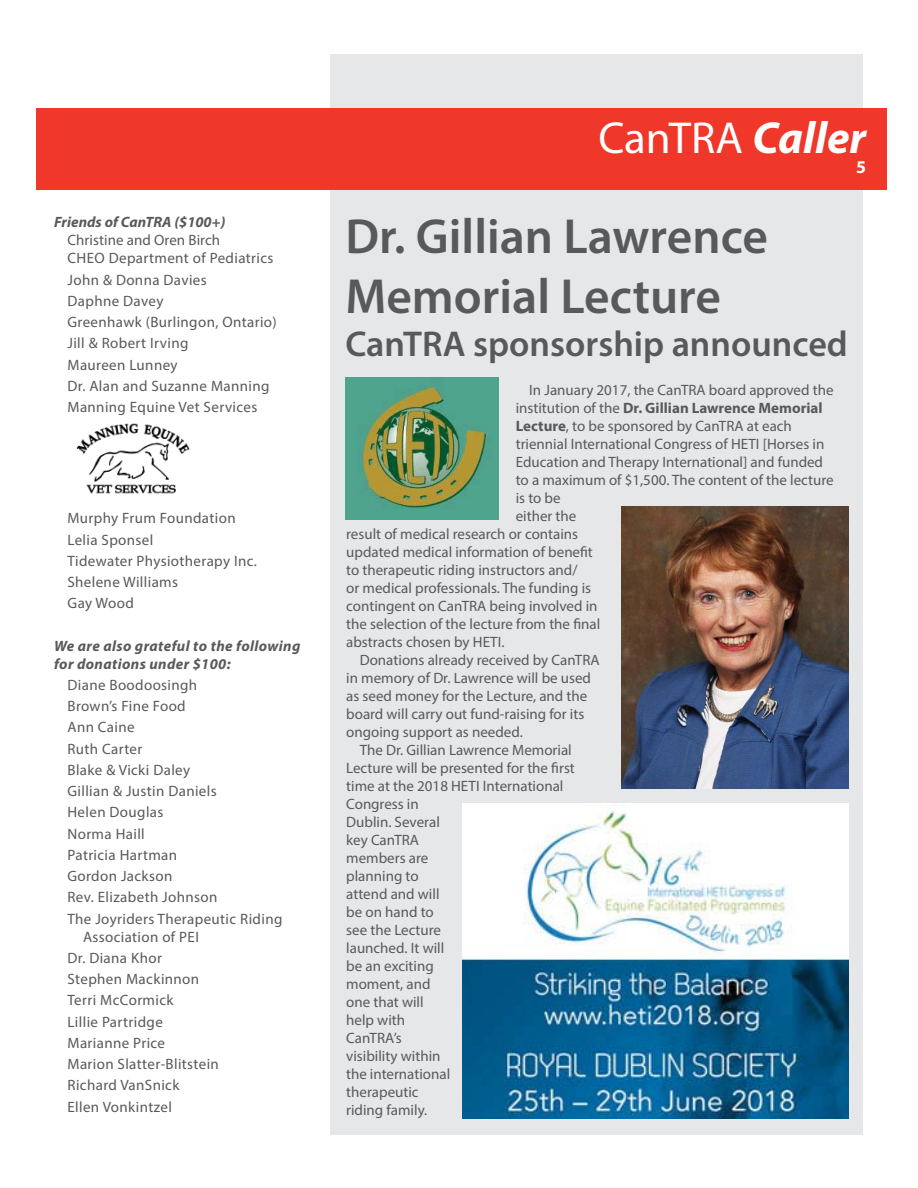
<style>
.page{position:relative;width:918px;height:1188px;background:#fff}
.page>*{position:absolute;margin:0;border:0;box-sizing:border-box;transform-origin:0 0}
.t1{font:600 49.5px/59.4px "Myriad Pro";color:#58595b}
.t2{font:45px "Myriad Pro";color:#fff}
.t3{font:600 36px "Myriad Pro";color:#58595b}
.t4{font:700 18px "Myriad Pro";color:#fff}
.t5{font:15px "Myriad Pro";color:#58595b}
.t6{font:15px/21.3px "Myriad Pro";letter-spacing:.025em;color:#58595b}
.t7{font:italic 700 15px/18px "Myriad Pro";letter-spacing:.025em;color:#58595b}
.t8{font:700 15px "Myriad Pro";color:#58595b}
.t9{font:italic 700 15px "Myriad Pro";letter-spacing:.005em;color:#58595b}
.s1{font-weight:700;font-style:italic}
.s2{font-weight:400}
.s3{font-weight:700}
</style>
<div class="page">
<div style="left:330px;top:54px;width:533px;height:1080px;background:#e6e7e8"></div>
<img style="left:622px;top:507px;width:227px;height:282px">
<div style="left:36px;top:108px;width:851px;height:81px;background:#ef372a"></div>
<img style="left:345px;top:378px;width:154px;height:142px">
<img style="left:462px;top:804px;width:387px;height:315px">
<img style="left:76px;top:423px;width:114px;height:71px">
<p class="t9" style="left:54px;top:217px;width:173px">Friends of CanTRA ($100+)</p>
<p class="t6" style="left:68px;top:233px;width:208px;line-height:18px">Christine and Oren Birch<br>CHEO Department of Pediatrics</p>
<p class="t6" style="left:68px;top:270px;width:211px">John &amp; Donna Davies<br>Daphne Davey<br>Greenhawk (Burlingon, Ontario)<br>Jill &amp; Robert Irving<br>Maureen Lunney<br>Dr. Alan and Suzanne Manning<br>Manning Equine Vet Services</p>
<p class="t6" style="left:68px;top:509px;width:191px">Murphy Frum Foundation<br>Lelia Sponsel<br>Tidewater Physiotherapy Inc.<br>Shelene Williams<br>Gay Wood</p>
<p class="t7" style="left:54px;top:638px;width:248px">We are also grateful to the following for donations under $100:</p>
<p class="t6" style="left:68px;top:676px;width:216px">Diane Boodoosingh<br>Brown’s Fine Food<br>Ann Caine<br>Ruth Carter<br>Blake &amp; Vicki Daley<br>Gillian &amp; Justin Daniels<br>Helen Douglas<br>Norma Haill<br>Patricia Hartman<br>Gordon Jackson<br>Rev. Elizabeth Johnson<br>The Joyriders Therapeutic Riding</p>
<p class="t6" style="left:68px;top:927px;width:153px;text-indent:16px">Association of PEI<br>Dr. Diana Khor<br>Stephen Mackinnon<br>Terri McCormick<br>Lillie Partridge<br>Marianne Price<br>Marion Slatter-Blitstein<br>Richard VanSnick<br>Ellen Vonkintzel</p>
<h2 class="t2" style="left:598px;top:121px;width:269px">CanTRA <span class="s1">Caller</span></h2>
<p class="t4" style="left:856px;top:160px;width:11px">5</p>
<h1 class="t1" style="left:345px;top:212px;width:424px">Dr. Gillian Lawrence<br>Memorial Lecture</h1>
<h3 class="t3" style="left:345px;top:330px;width:504px">CanTRA sponsorship announced</h3>
<p class="t5" style="left:529px;top:384px;width:306px">In January 2017, the CanTRA board approved the</p>
<p class="t8" style="left:516px;top:402px;width:308px"><span class="s2">institution of the</span> Dr. Gillian Lawrence Memorial</p>
<p class="t5" style="left:516px;top:420px;width:278px"><span class="s3">Lecture</span>, to be sponsored by CanTRA at each</p>
<p class="t5" style="left:516px;top:438px;width:310px">triennial International Congress of HETI [Horses in</p>
<p class="t5" style="left:516px;top:456px;width:309px">Education and Therapy International] and funded</p>
<p class="t5" style="left:516px;top:474px;width:319px">to a maximum of $1,500. The content of the lecture</p>
<p class="t5" style="left:516px;top:492px;width:46px">is to be</p>
<p class="t5" style="left:516px;top:510px;width:62px">either the</p>
<p class="t5" style="left:346px;top:528px;width:233px">result of medical research or contains</p>
<p class="t5" style="left:346px;top:546px;width:248px">updated medical information of benefit</p>
<p class="t5" style="left:346px;top:564px;width:233px">to therapeutic riding instructors and/</p>
<p class="t5" style="left:346px;top:582px;width:247px">or medical professionals. The funding is</p>
<p class="t5" style="left:346px;top:600px;width:253px">contingent on CanTRA being involved in</p>
<p class="t5" style="left:346px;top:618px;width:256px">the selection of the lecture from the final</p>
<p class="t5" style="left:346px;top:636px;width:160px">abstracts chosen by HETI.</p>
<p class="t5" style="left:360px;top:654px;width:241px">Donations already received by CanTRA</p>
<p class="t5" style="left:346px;top:672px;width:246px">in memory of Dr. Lawrence will be used</p>
<p class="t5" style="left:346px;top:690px;width:243px">as seed money for the Lecture, and the</p>
<p class="t5" style="left:346px;top:708px;width:240px">board will carry out fund-raising for its</p>
<p class="t5" style="left:346px;top:726px;width:178px">ongoing support as needed.</p>
<p class="t5" style="left:360px;top:744px;width:214px">The Dr. Gillian Lawrence Memorial</p>
<p class="t5" style="left:346px;top:762px;width:230px">Lecture will be presented for the first</p>
<p class="t5" style="left:346px;top:780px;width:219px">time at the 2018 HETI International</p>
<p class="t5" style="left:346px;top:798px;width:74px">Congress in</p>
<p class="t5" style="left:346px;top:816px;width:95px">Dublin. Several</p>
<p class="t5" style="left:346px;top:834px;width:74px">key CanTRA</p>
<p class="t5" style="left:346px;top:852px;width:84px">members are</p>
<p class="t5" style="left:346px;top:870px;width:74px">planning to</p>
<p class="t5" style="left:346px;top:888px;width:95px">attend and will</p>
<p class="t5" style="left:346px;top:906px;width:89px">be on hand to</p>
<p class="t5" style="left:346px;top:924px;width:96px">see the Lecture</p>
<p class="t5" style="left:346px;top:942px;width:100px">launched. It will</p>
<p class="t5" style="left:346px;top:960px;width:89px">be an exciting</p>
<p class="t5" style="left:346px;top:978px;width:86px">moment, and</p>
<p class="t5" style="left:346px;top:996px;width:79px">one that will</p>
<p class="t5" style="left:346px;top:1014px;width:60px">help with</p>
<p class="t5" style="left:346px;top:1032px;width:57px">CanTRA’s</p>
<p class="t5" style="left:346px;top:1050px;width:96px">visibility within</p>
<p class="t5" style="left:346px;top:1068px;width:106px">the international</p>
<p class="t5" style="left:346px;top:1086px;width:74px">therapeutic</p>
<p class="t5" style="left:346px;top:1104px;width:83px">riding family.</p>
</div>
